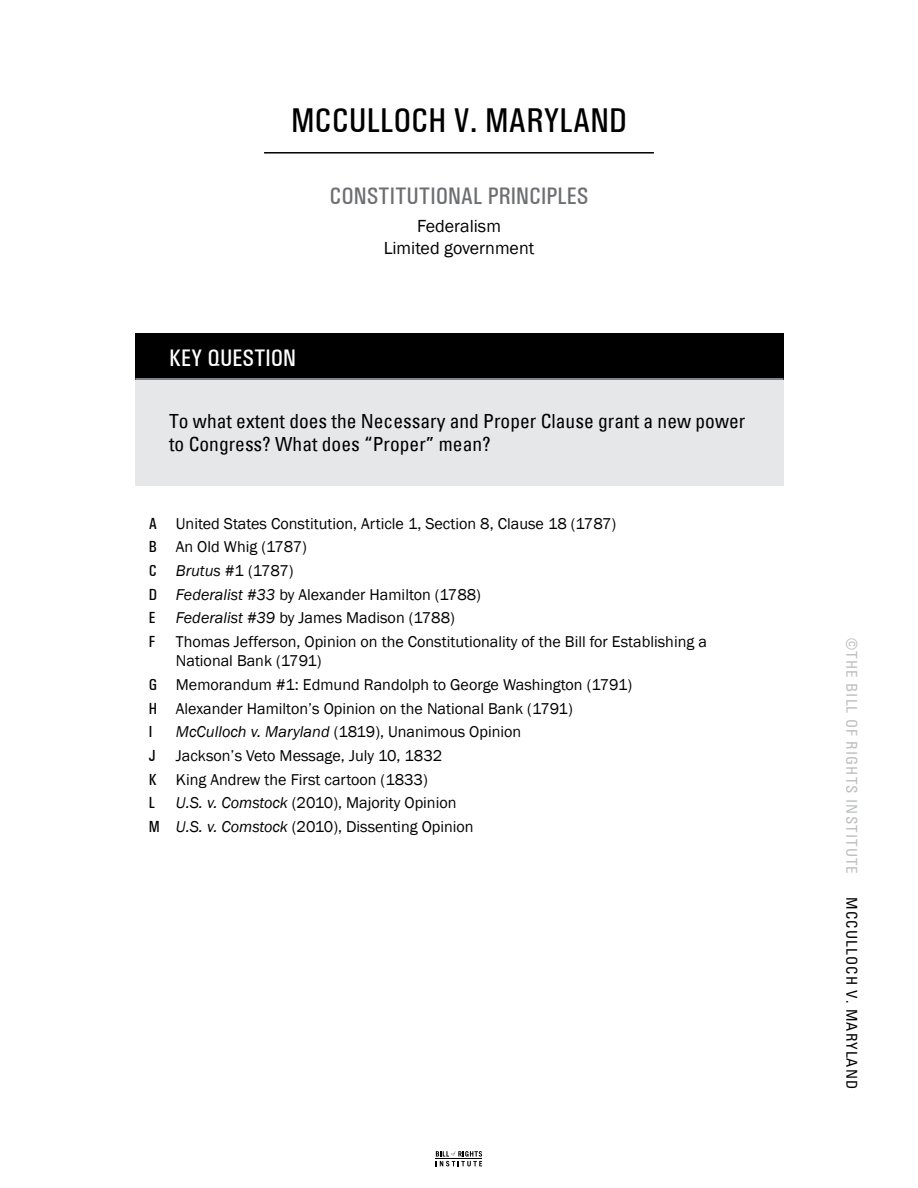
<style>
.page{position:relative;width:918px;height:1188px;background:#fff}
.page>*{position:absolute;margin:0;border:0;box-sizing:border-box;transform-origin:0 0}
.t1{font:500 condensed 34.5px "Univers";color:#000}
.t2{font:500 condensed 24px "Univers";color:#6d6e71}
.t3{font:500 condensed 24px "Univers";color:#fff}
.t4{font:condensed 19.5px/23.4px "Univers";color:#000}
.t5{font:18px/21.6px "Franklin Gothic";color:#000;text-align:center}
.t6{font:16.2px/23.7px "Franklin Gothic";color:#000}
.t7{font:500 condensed 16.2px "Univers";color:#000}
.t8{font:condensed 15px "Univers";letter-spacing:.075em;color:#bcbec0}
.t9{font:condensed 15px "Univers";letter-spacing:.075em;color:#000}
.s1{font-family:"Univers";font-weight:500;font-stretch:condensed}
.s2{font-style:italic}
</style>
<div class="page">
<div style="left:135px;top:334px;width:648px;height:47px;background:#000"></div>
<hr style="left:135px;top:378px;width:648px;height:3px;background:#808285">
<div style="left:135px;top:380px;width:648px;height:106px;background:#e6e7e8"></div>
<hr style="left:264px;top:152px;width:390px;height:2px;background:#000">
<svg style="left:436px;top:1151px;width:46px;height:15px"></svg>
<h1 class="t1" style="left:291px;top:100px;width:337px">MCCULLOCH V. MARYLAND</h1>
<h2 class="t2" style="left:330px;top:182px;width:260px">CONSTITUTIONAL PRINCIPLES</h2>
<p class="t5" style="left:384px;top:216px;width:152px">Federalism<br>Limited government</p>
<h2 class="t3" style="left:169px;top:343px;width:128px">KEY QUESTION</h2>
<p class="t4" style="left:169px;top:409px;width:578px">To what extent does the Necessary and Proper Clause grant a new power to Congress? What does “Proper” mean?</p>
<p class="t6" style="left:149px;top:512px;width:469px"><span class="s1">A</span> United States Constitution, Article 1, Section 8, Clause 18 (1787)<br><span class="s1">B</span> An Old Whig (1787)<br><span class="s1">C</span> <span class="s2">Brutus</span> #1 (1787)<br><span class="s1">D</span> <span class="s2">Federalist #33</span> by Alexander Hamilton (1788)</p>
<p class="t7" style="left:149px;top:608px;width:8px">E</p>
<p class="t6" style="left:176px;top:606px;width:281px"><span class="s2">Federalist #39</span> by James Madison (1788)</p>
<p class="t7" style="left:149px;top:632px;width:8px">F</p>
<p class="t6" style="left:176px;top:632px;width:533px;line-height:19.4px">Thomas Jefferson, Opinion on the Constitutionality of the Bill for Establishing a<br>National Bank (1791)</p>
<p class="t6" style="left:149px;top:673px;width:485px"><span class="s1">G</span> Memorandum #1: Edmund Randolph to George Washington (1791)<br><span class="s1">H</span> Alexander Hamilton’s Opinion on the National Bank (1791)</p>
<p class="t7" style="left:149px;top:722px;width:5px">I</p>
<p class="t6" style="left:176px;top:720px;width:347px"><span class="s2">McCulloch v. Maryland</span> (1819), Unanimous Opinion</p>
<p class="t7" style="left:149px;top:746px;width:8px">J</p>
<p class="t6" style="left:149px;top:744px;width:295px;text-indent:27px">Jackson’s Veto Message, July 10, 1832<br><span class="s1">K</span> King Andrew the First cartoon (1833)</p>
<p class="t7" style="left:149px;top:793px;width:8px">L</p>
<p class="t6" style="left:149px;top:791px;width:326px;text-indent:27px"><span class="s2">U.S. v. Comstock</span> (2010), Majority Opinion<br><span class="s1">M</span> <span class="s2">U.S. v. Comstock</span> (2010), Dissenting Opinion</p>
<p class="t8" style="left:862px;top:638px;width:237px;rotate:90deg">©THE BILL OF RIGHTS INSTITUTE</p>
<p class="t9" style="left:862px;top:897px;width:193px;rotate:90deg">MCCULLOCH V. MARYLAND</p>
</div>
